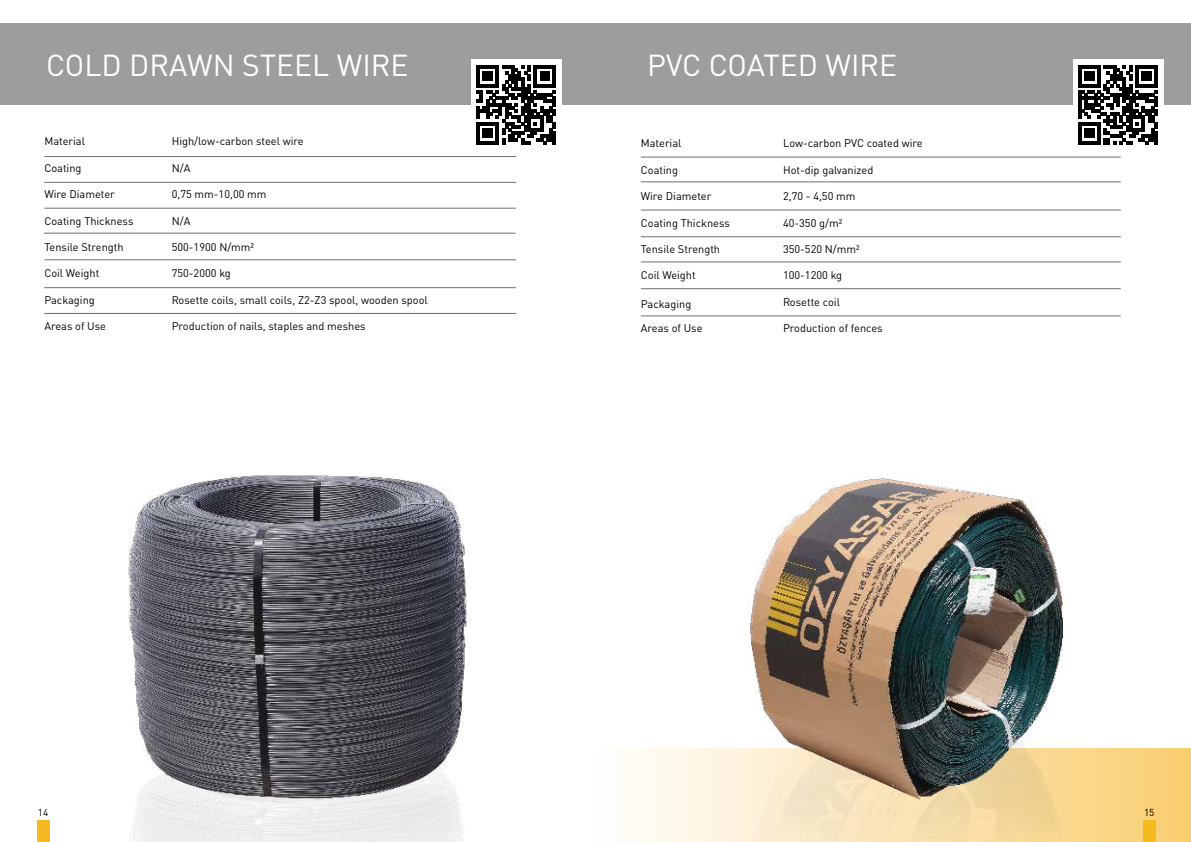
<style>
.page{position:relative;width:1191px;height:842px;background:#fff}
.page>*{position:absolute;margin:0;border:0;box-sizing:border-box;transform-origin:0 0}
.t1{font:30px "DIN Pro";color:#fff}
.t2{font:11px "DIN Pro";color:#000}
.t3{font:10px "DIN Pro";color:#000}
</style>
<div class="page">
<svg style="left:637px;top:749px;width:554px;height:93px;background:#fbe2ac"></svg>
<div style="left:559px;top:23px;width:632px;height:81px;background:#9d9d9c"></div>
<div style="left:1px;top:23px;width:597px;height:81px;background:#9d9d9c"></div>
<div style="left:1142px;top:820px;width:13px;height:22px;background:#f5ba20"></div>
<div style="left:37px;top:820px;width:12px;height:22px;background:#f5ba20"></div>
<hr style="left:44px;top:156px;width:472px;height:1px;background:#706f6f">
<hr style="left:44px;top:182px;width:472px;height:1px;background:#706f6f">
<hr style="left:44px;top:208px;width:472px;height:1px;background:#706f6f">
<hr style="left:44px;top:260px;width:472px;height:1px;background:#706f6f">
<hr style="left:44px;top:287px;width:472px;height:1px;background:#706f6f">
<hr style="left:44px;top:313px;width:472px;height:1px;background:#706f6f">
<hr style="left:641px;top:157px;width:479px;height:1px;background:#706f6f">
<hr style="left:641px;top:182px;width:479px;height:1px;background:#706f6f">
<hr style="left:641px;top:210px;width:479px;height:1px;background:#706f6f">
<hr style="left:641px;top:236px;width:479px;height:1px;background:#706f6f">
<hr style="left:641px;top:262px;width:479px;height:1px;background:#706f6f">
<hr style="left:641px;top:288px;width:479px;height:1px;background:#706f6f">
<hr style="left:641px;top:316px;width:479px;height:1px;background:#706f6f">
<div style="left:471px;top:60px;width:91px;height:90px;background:#fff"></div>
<svg style="left:476px;top:65px;width:80px;height:79px"></svg>
<div style="left:1072px;top:60px;width:91px;height:90px;background:#fff"></div>
<svg style="left:1078px;top:65px;width:79px;height:79px"></svg>
<hr style="left:44px;top:233px;width:471px;height:1px;background:#706f6f">
<img style="left:129px;top:475px;width:338px;height:367px">
<img style="left:724px;top:478px;width:338px;height:364px">
<h1 class="t1" style="left:46px;top:41px;width:364px">COLD DRAWN STEEL WIRE</h1>
<h1 class="t1" style="left:647px;top:41px;width:251px">PVC COATED WIRE</h1>
<p class="t2" style="left:44px;top:133px;width:42px">Material</p>
<p class="t2" style="left:44px;top:159px;width:39px">Coating</p>
<p class="t2" style="left:44px;top:185px;width:72px">Wire Diameter</p>
<p class="t2" style="left:44px;top:212px;width:91px">Coating Thickness</p>
<p class="t2" style="left:44px;top:238px;width:81px">Tensile Strength</p>
<p class="t2" style="left:44px;top:265px;width:56px">Coil Weight</p>
<p class="t2" style="left:44px;top:291px;width:52px">Packaging</p>
<p class="t2" style="left:44px;top:317px;width:63px">Areas of Use</p>
<p class="t2" style="left:172px;top:133px;width:133px">High/low-carbon steel wire</p>
<p class="t2" style="left:172px;top:159px;width:20px">N/A</p>
<p class="t2" style="left:172px;top:185px;width:96px">0,75 mm-10,00 mm</p>
<p class="t2" style="left:172px;top:212px;width:20px">N/A</p>
<p class="t2" style="left:172px;top:238px;width:84px">500-1900 N/mm²</p>
<p class="t2" style="left:172px;top:265px;width:61px">750-2000 kg</p>
<p class="t2" style="left:172px;top:291px;width:257px">Rosette coils, small coils, Z2-Z3 spool, wooden spool</p>
<p class="t2" style="left:172px;top:317px;width:195px">Production of nails, staples and meshes</p>
<p class="t2" style="left:641px;top:135px;width:42px">Material</p>
<p class="t2" style="left:641px;top:161px;width:39px">Coating</p>
<p class="t2" style="left:641px;top:187px;width:72px">Wire Diameter</p>
<p class="t2" style="left:641px;top:214px;width:91px">Coating Thickness</p>
<p class="t2" style="left:641px;top:240px;width:81px">Tensile Strength</p>
<p class="t2" style="left:641px;top:267px;width:56px">Coil Weight</p>
<p class="t2" style="left:641px;top:295px;width:52px">Packaging</p>
<p class="t2" style="left:641px;top:319px;width:63px">Areas of Use</p>
<p class="t2" style="left:783px;top:135px;width:141px">Low-carbon PVC coated wire</p>
<p class="t2" style="left:783px;top:161px;width:92px">Hot-dip galvanized</p>
<p class="t2" style="left:783px;top:187px;width:74px">2,70 - 4,50 mm</p>
<p class="t2" style="left:783px;top:214px;width:61px">40-350 g/m²</p>
<p class="t2" style="left:783px;top:240px;width:78px">350-520 N/mm²</p>
<p class="t2" style="left:783px;top:267px;width:61px">100-1200 kg</p>
<p class="t2" style="left:783px;top:293px;width:58px">Rosette coil</p>
<p class="t2" style="left:783px;top:319px;width:101px">Production of fences</p>
<p class="t3" style="left:38px;top:804px;width:12px">14</p>
<p class="t3" style="left:1144px;top:804px;width:12px">15</p>
</div>
